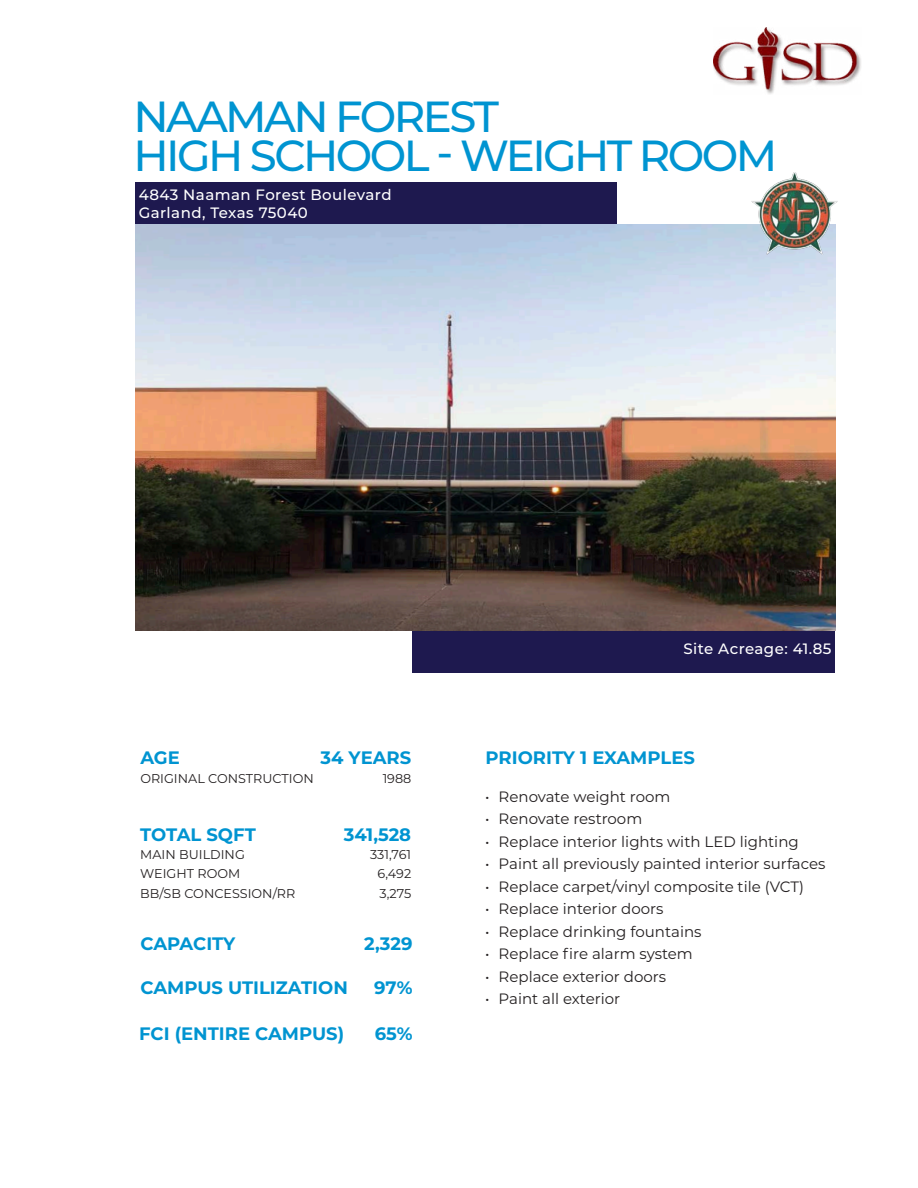
<style>
.page{position:relative;width:918px;height:1188px;background:#fff}
.page>*{position:absolute;margin:0;border:0;box-sizing:border-box;transform-origin:0 0}
.t1{font:500 43.5px "Montserrat";letter-spacing:-.06em;color:#0094d1}
.t2{font:700 18px "Montserrat";color:#0094d1}
.t3{font:15px "Montserrat";color:#231f20}
.t4{font:500 15px "Montserrat";letter-spacing:.03em;color:#fff}
.t5{font:12.75px "Montserrat";color:#231f20}
</style>
<div class="page">
<img style="left:713px;top:27px;width:148px;height:67px">
<div style="left:413px;top:630px;width:422px;height:42px;background:#1e194f"></div>
<img style="left:135px;top:224px;width:700px;height:406px">
<div style="left:135px;top:183px;width:482px;height:41px;background:#1e194f"></div>
<img style="left:751px;top:172px;width:86px;height:82px">
<p class="t1" style="left:134px;top:86px;width:367px">NAAMAN FOREST</p>
<p class="t1" style="left:134px;top:125px;width:645px">HIGH SCHOOL - WEIGHT ROOM</p>
<p class="t4" style="left:139px;top:184px;width:254px">4843 Naaman Forest Boulevard</p>
<p class="t4" style="left:139px;top:202px;width:171px">Garland, Texas 75040</p>
<p class="t2" style="left:140px;top:744px;width:41px">AGE</p>
<p class="t2" style="left:320px;top:744px;width:92px">34 YEARS</p>
<p class="t5" style="left:140px;top:770px;width:175px">ORIGINAL CONSTRUCTION</p>
<p class="t5" style="left:383px;top:770px;width:30px">1988</p>
<p class="t2" style="left:140px;top:822px;width:117px">TOTAL SQFT</p>
<p class="t2" style="left:344px;top:822px;width:69px">341,528</p>
<p class="t5" style="left:140px;top:845px;width:106px">MAIN BUILDING</p>
<p class="t5" style="left:370px;top:845px;width:43px">331,761</p>
<p class="t5" style="left:140px;top:865px;width:102px">WEIGHT ROOM</p>
<p class="t5" style="left:378px;top:865px;width:35px">6,492</p>
<p class="t5" style="left:140px;top:884px;width:157px">BB/SB CONCESSION/RR</p>
<p class="t5" style="left:380px;top:884px;width:33px">3,275</p>
<p class="t2" style="left:141px;top:931px;width:96px">CAPACITY</p>
<p class="t2" style="left:364px;top:931px;width:50px">2,329</p>
<p class="t2" style="left:140px;top:975px;width:209px">CAMPUS UTILIZATION</p>
<p class="t2" style="left:374px;top:975px;width:40px">97%</p>
<p class="t2" style="left:375px;top:1021px;width:39px">65%</p>
<p class="t2" style="left:139px;top:1021px;width:207px">FCI (ENTIRE CAMPUS)</p>
<p class="t4" style="left:683px;top:638px;width:150px">Site Acreage: 41.85</p>
<p class="t2" style="left:486px;top:744px;width:211px">PRIORITY 1 EXAMPLES</p>
<p class="t3" style="left:485px;top:786px;width:187px">• Renovate weight room</p>
<p class="t3" style="left:485px;top:809px;width:159px">• Renovate restroom</p>
<p class="t3" style="left:485px;top:831px;width:315px">• Replace interior lights with LED lighting</p>
<p class="t3" style="left:485px;top:854px;width:342px">• Paint all previously painted interior surfaces</p>
<p class="t3" style="left:485px;top:876px;width:320px">• Replace carpet/vinyl composite tile (VCT)</p>
<p class="t3" style="left:485px;top:899px;width:180px">• Replace interior doors</p>
<p class="t3" style="left:485px;top:921px;width:218px">• Replace drinking fountains</p>
<p class="t3" style="left:485px;top:944px;width:209px">• Replace fire alarm system</p>
<p class="t3" style="left:485px;top:966px;width:183px">• Replace exterior doors</p>
<p class="t3" style="left:485px;top:989px;width:137px">• Paint all exterior</p>
</div>
